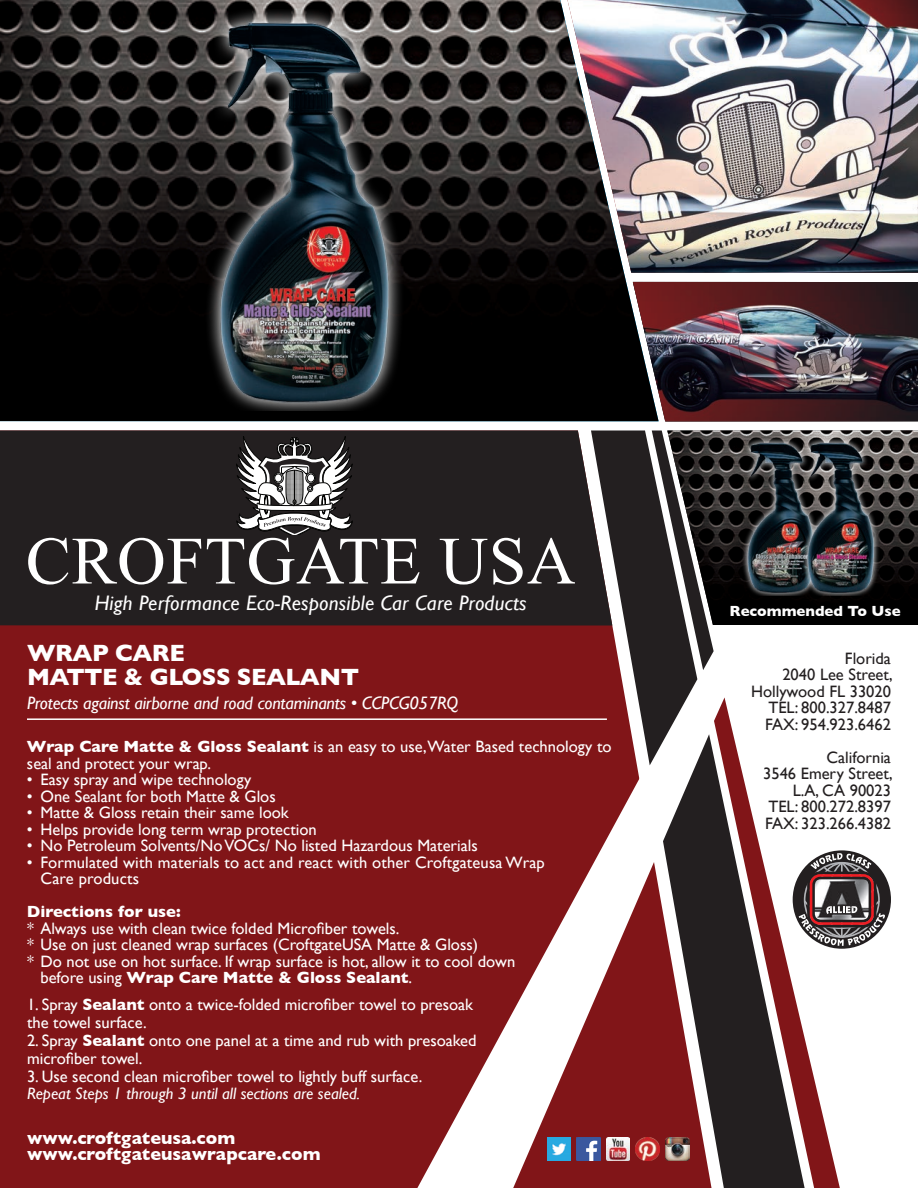
<style>
.page{position:relative;width:918px;height:1188px;background:#fff}
.page>*{position:absolute;margin:0;border:0;box-sizing:border-box;transform-origin:0 0}
.table_body{font:67.5px "Times New Roman";letter-spacing:.01em;color:#fff}
.table_body-2{font:700 24px "Gill Sans";letter-spacing:-.02em;color:#fff}
.table_body-3{font:italic 21px "Gill Sans";letter-spacing:.01em;color:#fff}
.table_body-4{font:italic 18px "Gill Sans";letter-spacing:-.01em;color:#fff}
.table_body-5{font:700 18px "Gill Sans";color:#fff}
.table_body-6{font:16.5px/16.5px "Gill Sans";color:#fff}
.table_body-7{font:16.5px "Gill Sans";color:#231f20}
.table_body-8{font:italic 16.5px "Gill Sans";color:#fff}
.table_body-9{font:700 16.5px "Gill Sans";color:#fff}
.table_body-10{font:700 15px "Gill Sans";color:#fff}
.s1{font-weight:700}
</style>
<div class="page">
<div style="left:0;top:626px;width:663px;height:562px;background:#811518"></div>
<div style="left:0;top:431px;width:591px;height:195px;background:#231f20"></div>
<svg style="left:663px;top:765px;width:51px;height:423px"></svg>
<svg style="left:714px;top:697px;width:126px;height:491px"></svg>
<svg style="left:591px;top:430px;width:123px;height:335px"></svg>
<img style="left:0;top:0;width:659px;height:421px">
<svg style="left:417px;top:772px;width:240px;height:416px;fill:#811518"></svg>
<hr style="left:27px;top:718px;width:580px;height:2px;background:#fff">
<img style="left:667px;top:430px;width:251px;height:196px">
<div style="left:712px;top:626px;width:206px;height:13px;background:#fff"></div>
<img style="left:164px;top:9px;width:283px;height:402px">
<img style="left:726px;top:438px;width:60px;height:157px">
<img style="left:786px;top:438px;width:111px;height:157px">
<img style="left:567px;top:0;width:351px;height:273px">
<img style="left:633px;top:282px;width:285px;height:139px">
<svg style="left:236px;top:436px;width:116px;height:98px"></svg>
<div style="left:793px;top:850px;width:98px;height:99px;background:#231f20;border-radius:50%"></div>
<svg style="left:799px;top:853px;width:86px;height:93px"></svg>
<img style="left:577px;top:1137px;width:23px;height:24px">
<img style="left:547px;top:1137px;width:24px;height:24px">
<img style="left:606px;top:1137px;width:24px;height:24px">
<img style="left:636px;top:1137px;width:23px;height:24px">
<img style="left:665px;top:1137px;width:24px;height:24px">
<p class="table_body" style="left:26px;top:516px;width:551px">CROFTGATE USA</p>
<p class="table_body-3" style="left:95px;top:591px;width:433px">High Performance Eco-Responsible Car Care Products</p>
<p class="table_body-10" style="left:730px;top:603px;width:173px">Recommended To Use</p>
<p class="table_body-2" style="left:27px;top:639px;width:159px">WRAP CARE</p>
<p class="table_body-2" style="left:27px;top:663px;width:334px">MATTE &amp; GLOSS SEALANT</p>
<p class="table_body-4" style="left:27px;top:692px;width:433px">Protects against airborne and road contaminants • CCPCG057RQ</p>
<p class="table_body-6" style="left:27px;top:738px;width:586px"><span class="s1">Wrap Care Matte &amp; Gloss Sealant</span> is an easy to use,Water Based technology to seal and protect your wrap.</p>
<p class="table_body-6" style="left:27px;top:771px;width:226px">• Easy spray and wipe technology</p>
<p class="table_body-6" style="left:27px;top:788px;width:250px">• One Sealant for both Matte &amp; Glos</p>
<p class="table_body-6" style="left:27px;top:804px;width:263px">• Matte &amp; Gloss retain their same look</p>
<p class="table_body-6" style="left:27px;top:821px;width:291px">• Helps provide long term wrap protection</p>
<p class="table_body-6" style="left:27px;top:837px;width:452px">• No Petroleum Solvents/No VOCs/ No listed Hazardous Materials</p>
<p class="table_body-6" style="left:40px;top:854px;width:506px;text-indent:-13px">• Formulated with materials to act and react with other Croftgateusa Wrap<br>Care products</p>
<p class="table_body-9" style="left:27px;top:902px;width:155px">Directions for use:</p>
<p class="table_body-6" style="left:27px;top:920px;width:374px">* Always use with clean twice folded Microfiber towels.</p>
<p class="table_body-6" style="left:27px;top:936px;width:453px">* Use on just cleaned wrap surfaces (CroftgateUSA Matte &amp; Gloss)</p>
<p class="table_body-6" style="left:40px;top:953px;width:476px;text-indent:-14px">* Do not use on hot surface. If wrap surface is hot, allow it to cool down before using <span class="s1">Wrap Care Matte &amp; Gloss Sealant</span>.</p>
<p class="table_body-6" style="left:27px;top:996px;width:448px;line-height:18px">1. Spray <span class="s1">Sealant</span> onto a twice-folded microfiber towel to presoak the towel surface.</p>
<p class="table_body-6" style="left:27px;top:1032px;width:451px;line-height:18px">2. Spray <span class="s1">Sealant</span> onto one panel at a time and rub with presoaked microfiber towel.</p>
<p class="table_body-6" style="left:27px;top:1068px;width:397px">3. Use second clean microfiber towel to lightly buff surface.</p>
<p class="table_body-8" style="left:27px;top:1084px;width:335px">Repeat Steps 1 through 3 until all sections are sealed.</p>
<p class="table_body-5" style="left:27px;top:1127px;width:210px">www.croftgateusa.com</p>
<p class="table_body-5" style="left:27px;top:1144px;width:295px">www.croftgateusawrapcare.com</p>
<p class="table_body-7" style="left:845px;top:649px;width:48px">Florida</p>
<p class="table_body-7" style="left:782px;top:665px;width:112px">2040 Lee Street,</p>
<p class="table_body-7" style="left:751px;top:682px;width:141px">Hollywood FL 33020</p>
<p class="table_body-7" style="left:768px;top:698px;width:124px">TEL: 800.327.8487</p>
<p class="table_body-7" style="left:765px;top:715px;width:127px">FAX: 954.923.6462</p>
<p class="table_body-7" style="left:827px;top:748px;width:66px">California</p>
<p class="table_body-7" style="left:763px;top:764px;width:131px">3546 Emery Street,</p>
<p class="table_body-7" style="left:793px;top:781px;width:100px">L.A, CA 90023</p>
<p class="table_body-7" style="left:768px;top:797px;width:124px">TEL: 800.272.8397</p>
<p class="table_body-7" style="left:765px;top:814px;width:127px">FAX: 323.266.4382</p>
</div>
